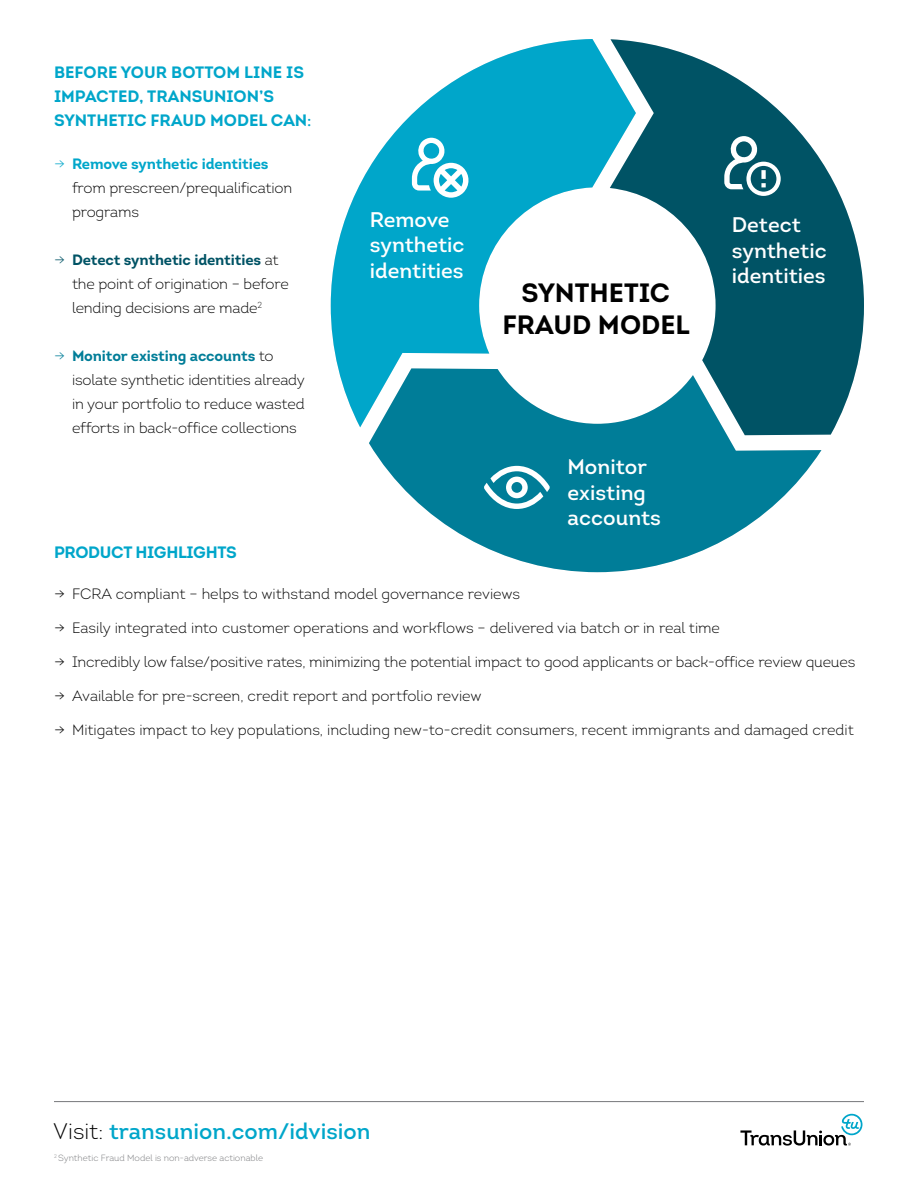
<style>
.page{position:relative;width:918px;height:1188px;background:#fff}
.page>*{position:absolute;margin:0;border:0;box-sizing:border-box;transform-origin:0 0}
.t1{font:26.55px/31.8px "Intro Bold Caps";color:#000;text-align:center}
.t2{font:600 22.5px "Intro";color:#00a6ca}
.t3{font:600 21.15px/25.5px "Intro";color:#fff}
.t4{font:16.5px/24px "Intro Bold Caps";color:#00a6ca}
.t5{font:16.5px "Intro Bold Caps";letter-spacing:-.02em;color:#00a6ca}
.t6{font:300 15px/24px "Intro";letter-spacing:-.01em;color:#000}
.t7{font:300 9px "Intro";color:#77787b}
.s1{font-family:"Intro Semi Bold Caps"}
.s2{color:#00a6ca}
.s3{font-weight:700;color:#00a6ca}
.s4{color:#005365}
.s5{font-weight:700;color:#005365}
.s6{color:#007d98}
.s7{font-weight:700;color:#007d98}
.s8{font-weight:300;color:#000}
</style>
<div class="page">
<svg style="left:740px;top:1114px;width:122px;height:32px"></svg>
<hr style="left:54px;top:1101px;width:810px;height:1px;background:#77787b">
<svg style="left:369px;top:427px;width:452px;height:145px;fill:#007d98"></svg>
<svg style="left:610px;top:41px;width:254px;height:394px;fill:#005365"></svg>
<svg style="left:331px;top:39px;width:305px;height:388px;fill:#00a6ca"></svg>
<svg style="left:484px;top:466px;width:66px;height:43px"></svg>
<svg style="left:412px;top:138px;width:58px;height:60px"></svg>
<svg style="left:724px;top:136px;width:57px;height:60px"></svg>
<p class="t4" style="left:54px;top:61px;width:259px">BEFORE YOUR BOTTOM LINE IS<br>IMPACTED, TRANSUNION’S<br>SYNTHETIC FRAUD MODEL CAN<span class="s1">:</span></p>
<p class="t6" style="left:72px;top:151px;width:222px;text-indent:-18px"><span class="s2">→</span> <span class="s3">Remove synthetic identities </span>from prescreen/prequalification programs</p>
<p class="t6" style="left:72px;top:248px;width:218px;text-indent:-18px"><span class="s4">→</span> <span class="s5">Detect synthetic identities</span> at the point of origination – before lending decisions are made<sup>2</sup></p>
<p class="t6" style="left:72px;top:344px;width:235px;text-indent:-18px"><span class="s6">→</span> <span class="s7">Monitor existing accounts</span> to isolate synthetic identities already in your portfolio to reduce wasted efforts in back-office collections</p>
<h3 class="t3" style="left:370px;top:207px;width:96px">Remove synthetic identities</h3>
<h1 class="t1" style="left:502px;top:277px;width:189px">SYNTHETIC<br>FRAUD MODEL</h1>
<h3 class="t3" style="left:732px;top:212px;width:96px">Detect synthetic identities</h3>
<h3 class="t3" style="left:568px;top:454px;width:95px">Monitor existing accounts</h3>
<p class="t5" style="left:54px;top:542px;width:184px">PRODUCT HIGHLIGHTS</p>
<p class="t6" style="left:54px;top:582px;width:468px">→ FCRA compliant – helps to withstand model governance reviews</p>
<p class="t6" style="left:54px;top:616px;width:667px">→ Easily integrated into customer operations and workflows – delivered via batch or in real time</p>
<p class="t6" style="left:54px;top:650px;width:803px">→ Incredibly low false/positive rates, minimizing the potential impact to good applicants or back-office review queues</p>
<p class="t6" style="left:54px;top:684px;width:429px">→ Available for pre-screen, credit report and portfolio review</p>
<p class="t6" style="left:54px;top:718px;width:801px">→ Mitigates impact to key populations, including new-to-credit consumers, recent immigrants and damaged credit</p>
<h2 class="t2" style="left:53px;top:1117px;width:319px"><span class="s8">Visit:</span> transunion.com/idvision</h2>
<p class="t7" style="left:54px;top:1153px;width:211px"><sup>2</sup> Synthetic Fraud Model is non-adverse actionable</p>
</div>
